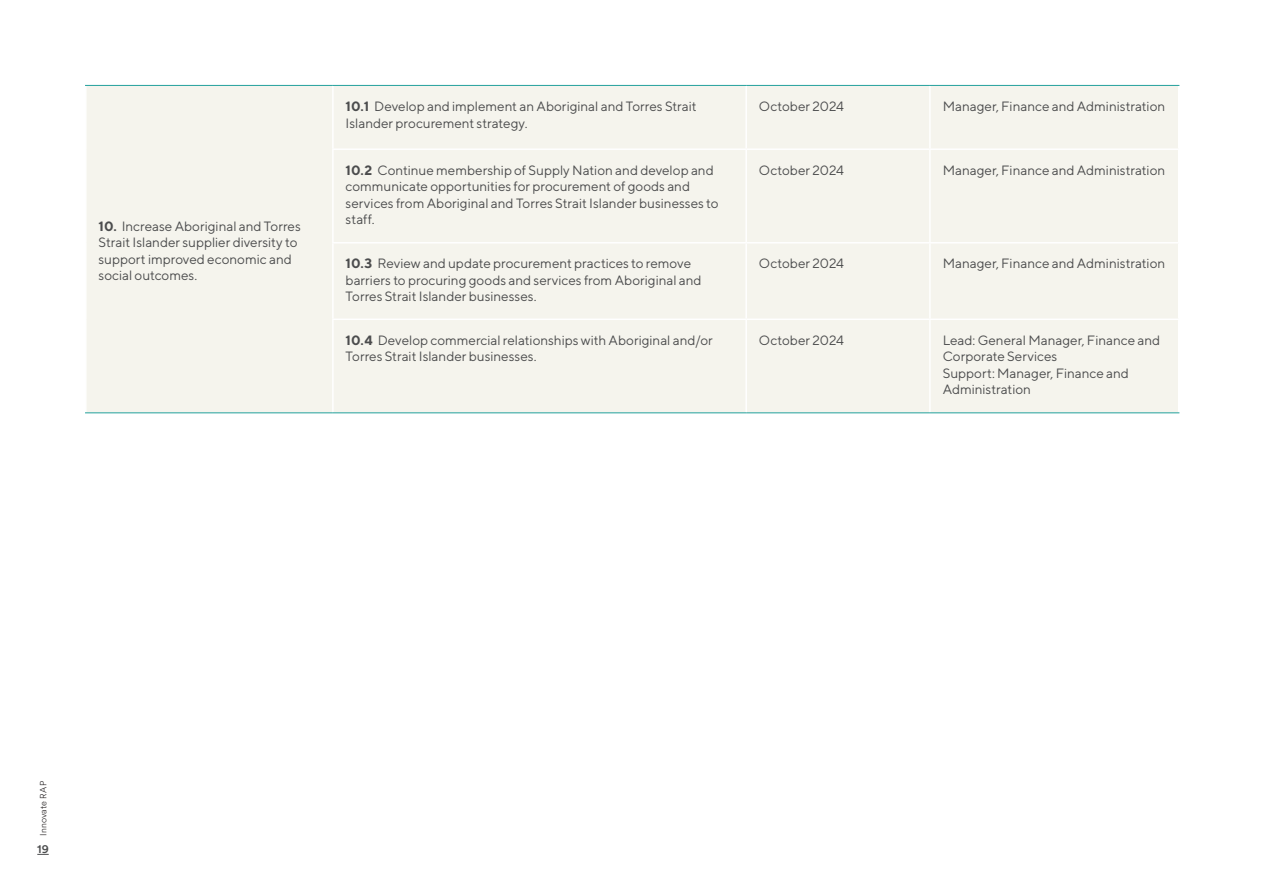
<style>
.page{position:relative;width:1263px;height:893px;background:#fff}
.page>*{position:absolute;margin:0;border:0;box-sizing:border-box;transform-origin:0 0}
.Body_text_9_11_left{font:13.5px/16.5px "TT Norms";letter-spacing:-.005em;color:#4b4c4d}
.t1{font:500 12px "Circular XX";color:#4b4c4d}
.t2{font:300 9px "Circular XX";letter-spacing:.02em;color:#231f20}
.s1{font-weight:700}
</style>
<div class="page">
<svg style="left:37px;top:854px;width:12px;height:1px"></svg>
<div style="left:87px;top:86px;width:1091px;height:326px;background:#f5f4ed"></div>
<hr style="left:332px;top:86px;width:2px;height:62px;background:#fff">
<hr style="left:745px;top:86px;width:2px;height:62px;background:#fff">
<hr style="left:929px;top:86px;width:2px;height:62px;background:#fff">
<hr style="left:332px;top:148px;width:414px;height:2px;background:#fff">
<hr style="left:332px;top:150px;width:2px;height:92px;background:#fff">
<hr style="left:746px;top:148px;width:184px;height:2px;background:#fff">
<hr style="left:745px;top:150px;width:2px;height:92px;background:#fff">
<hr style="left:930px;top:148px;width:249px;height:2px;background:#fff">
<hr style="left:929px;top:150px;width:2px;height:92px;background:#fff">
<hr style="left:332px;top:242px;width:414px;height:1px;background:#fff">
<hr style="left:332px;top:243px;width:2px;height:76px;background:#fff">
<hr style="left:746px;top:242px;width:184px;height:1px;background:#fff">
<hr style="left:745px;top:243px;width:2px;height:76px;background:#fff">
<hr style="left:930px;top:242px;width:249px;height:1px;background:#fff">
<hr style="left:929px;top:243px;width:2px;height:76px;background:#fff">
<hr style="left:332px;top:319px;width:414px;height:1px;background:#fff">
<hr style="left:332px;top:320px;width:2px;height:92px;background:#fff">
<hr style="left:746px;top:319px;width:184px;height:1px;background:#fff">
<hr style="left:745px;top:320px;width:2px;height:92px;background:#fff">
<hr style="left:930px;top:319px;width:249px;height:1px;background:#fff">
<hr style="left:929px;top:320px;width:2px;height:92px;background:#fff">
<hr style="left:85px;top:85px;width:248px;height:1px;background:#22a09c">
<hr style="left:333px;top:85px;width:413px;height:1px;background:#22a09c">
<hr style="left:746px;top:85px;width:184px;height:1px;background:#22a09c">
<hr style="left:930px;top:85px;width:249px;height:1px;background:#22a09c">
<hr style="left:85px;top:412px;width:248px;height:1px;background:#22a09c">
<hr style="left:333px;top:412px;width:413px;height:1px;background:#22a09c">
<hr style="left:746px;top:412px;width:184px;height:1px;background:#22a09c">
<hr style="left:930px;top:412px;width:249px;height:1px;background:#22a09c">
<p class="Body_text_9_11_left" style="left:99px;top:218px;width:204px"><span class="s1">10.</span> Increase Aboriginal and Torres<br>Strait Islander supplier diversity to support improved economic and social outcomes.</p>
<p class="Body_text_9_11_left" style="left:346px;top:98px;width:353px"><span class="s1">10.1</span> Develop and implement an Aboriginal and Torres Strait<br>Islander procurement strategy.</p>
<p class="Body_text_9_11_left" style="left:759px;top:98px;width:87px">October 2024</p>
<p class="Body_text_9_11_left" style="left:943px;top:98px;width:224px">Manager, Finance and Administration</p>
<p class="Body_text_9_11_left" style="left:346px;top:162px;width:375px"><span class="s1">10.2</span> Continue membership of Supply Nation and develop and communicate opportunities for procurement of goods and services from Aboriginal and Torres Strait Islander businesses to staff.</p>
<p class="Body_text_9_11_left" style="left:759px;top:162px;width:87px">October 2024</p>
<p class="Body_text_9_11_left" style="left:943px;top:162px;width:224px">Manager, Finance and Administration</p>
<p class="Body_text_9_11_left" style="left:346px;top:255px;width:358px"><span class="s1">10.3</span> Review and update procurement practices to remove barriers to procuring goods and services from Aboriginal and<br>Torres Strait Islander businesses.</p>
<p class="Body_text_9_11_left" style="left:759px;top:255px;width:87px">October 2024</p>
<p class="Body_text_9_11_left" style="left:943px;top:255px;width:224px">Manager, Finance and Administration</p>
<p class="Body_text_9_11_left" style="left:346px;top:332px;width:369px"><span class="s1">10.4</span> Develop commercial relationships with Aboriginal and/or<br>Torres Strait Islander businesses.</p>
<p class="Body_text_9_11_left" style="left:759px;top:332px;width:87px">October 2024</p>
<p class="Body_text_9_11_left" style="left:943px;top:332px;width:219px">Lead: General Manager, Finance and<br>Corporate Services<br>Support: Manager, Finance and<br>Administration</p>
<p class="t2" style="left:37px;top:836px;width:56px;rotate:-90deg">Innovate RAP</p>
<p class="t1" style="left:37px;top:841px;width:13px">19</p>
</div>
